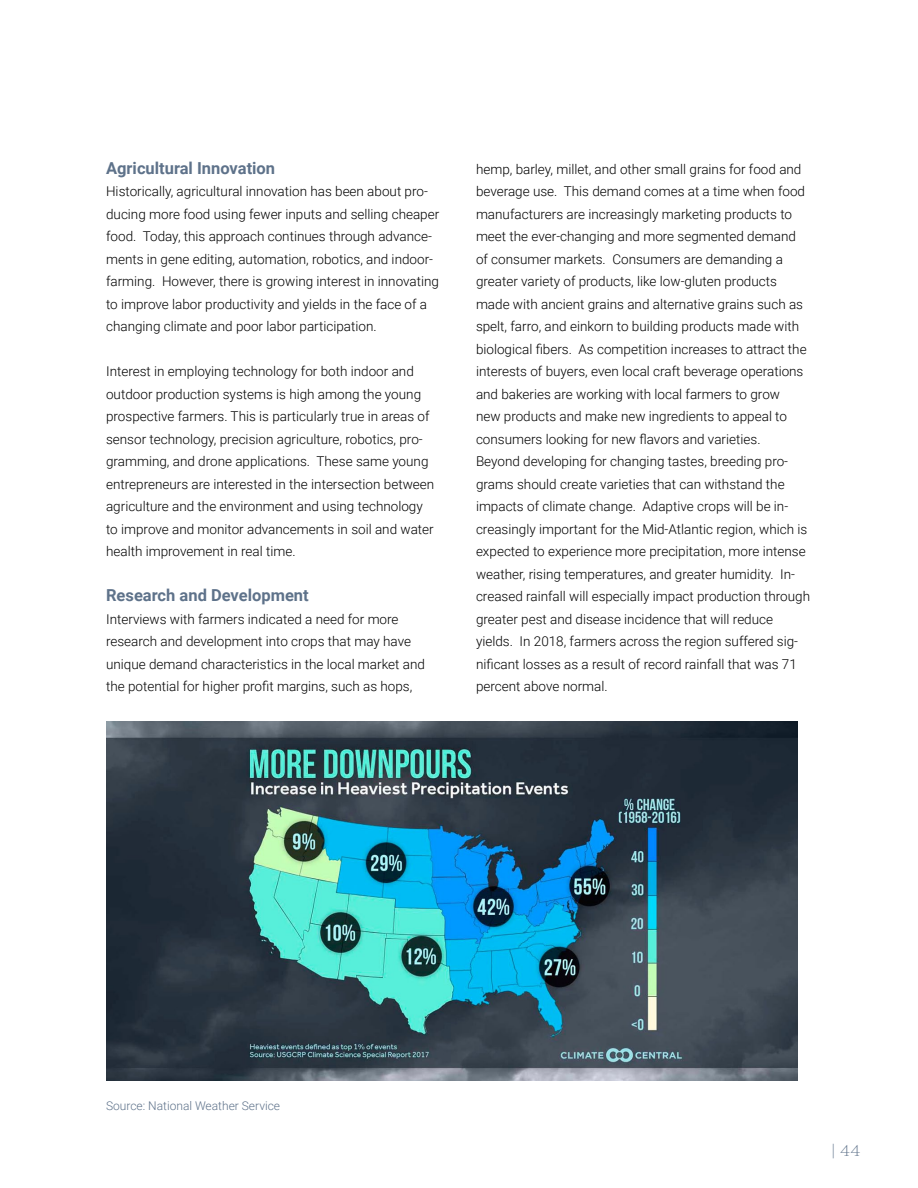
<style>
.page{position:relative;width:918px;height:1188px;background:#fff}
.page>*{position:absolute;margin:0;border:0;box-sizing:border-box;transform-origin:0 0}
.t1{font:700 16.5px "Roboto";color:#5e728a}
.t2{font:300 13.5px/22.5px "Roboto";color:#000}
.t3{font:13.5px "Kingsbridge El";color:#5e728a}
.t4{font:300 12px "Roboto";color:#5e728a}
</style>
<div class="page">
<img style="left:106px;top:722px;width:691px;height:359px">
<p class="t1" style="left:106px;top:156px;width:171px">Agricultural Innovation</p>
<p class="t2" style="left:106px;top:180px;width:335px">Historically, agricultural innovation has been about pro&shy;ducing more food using fewer inputs and selling cheaper food. Today, this approach continues through advance&shy;ments in gene editing, automation, robotics, and indoor&shy;farming. However, there is growing interest in innovating to improve labor productivity and yields in the face of a changing climate and poor labor participation.</p>
<p class="t2" style="left:106px;top:360px;width:330px">Interest in employing technology for both indoor and outdoor production systems is high among the young prospective farmers. This is particularly true in areas of sensor technology, precision agriculture, robotics, pro&shy;gramming, and drone applications. These same young entrepreneurs are interested in the intersection between agriculture and the environment and using technology to improve and monitor advancements in soil and water health improvement in real time.</p>
<p class="t1" style="left:106px;top:584px;width:204px">Research and Development</p>
<p class="t2" style="left:106px;top:607px;width:320px">Interviews with farmers indicated a need for more research and development into crops that may have unique demand characteristics in the local market and the potential for higher profit margins, such as hops,</p>
<p class="t2" style="left:476px;top:157px;width:336px">hemp, barley, millet, and other small grains for food and beverage use. This demand comes at a time when food manufacturers are increasingly marketing products to meet the ever-changing and more segmented demand of consumer markets. Consumers are demanding a greater variety of products, like low-gluten products made with ancient grains and alternative grains such as spelt, farro, and einkorn to building products made with biological fibers. As competition increases to attract the interests of buyers, even local craft beverage operations and bakeries are working with local farmers to grow<br>new products and make new ingredients to appeal to consumers looking for new flavors and varieties.<br>Beyond developing for changing tastes, breeding pro&shy;grams should create varieties that can withstand the impacts of climate change. Adaptive crops will be in&shy;creasingly important for the Mid-Atlantic region, which is expected to experience more precipitation, more intense weather, rising temperatures, and greater humidity. In&shy;creased rainfall will especially impact production through greater pest and disease incidence that will reduce yields. In 2018, farmers across the region suffered sig&shy;nificant losses as a result of record rainfall that was 71 percent above normal.</p>
<p class="t4" style="left:106px;top:1097px;width:176px">Source: National Weather Service</p>
<p class="t3" style="left:831px;top:1142px;width:31px">| 44</p>
</div>
